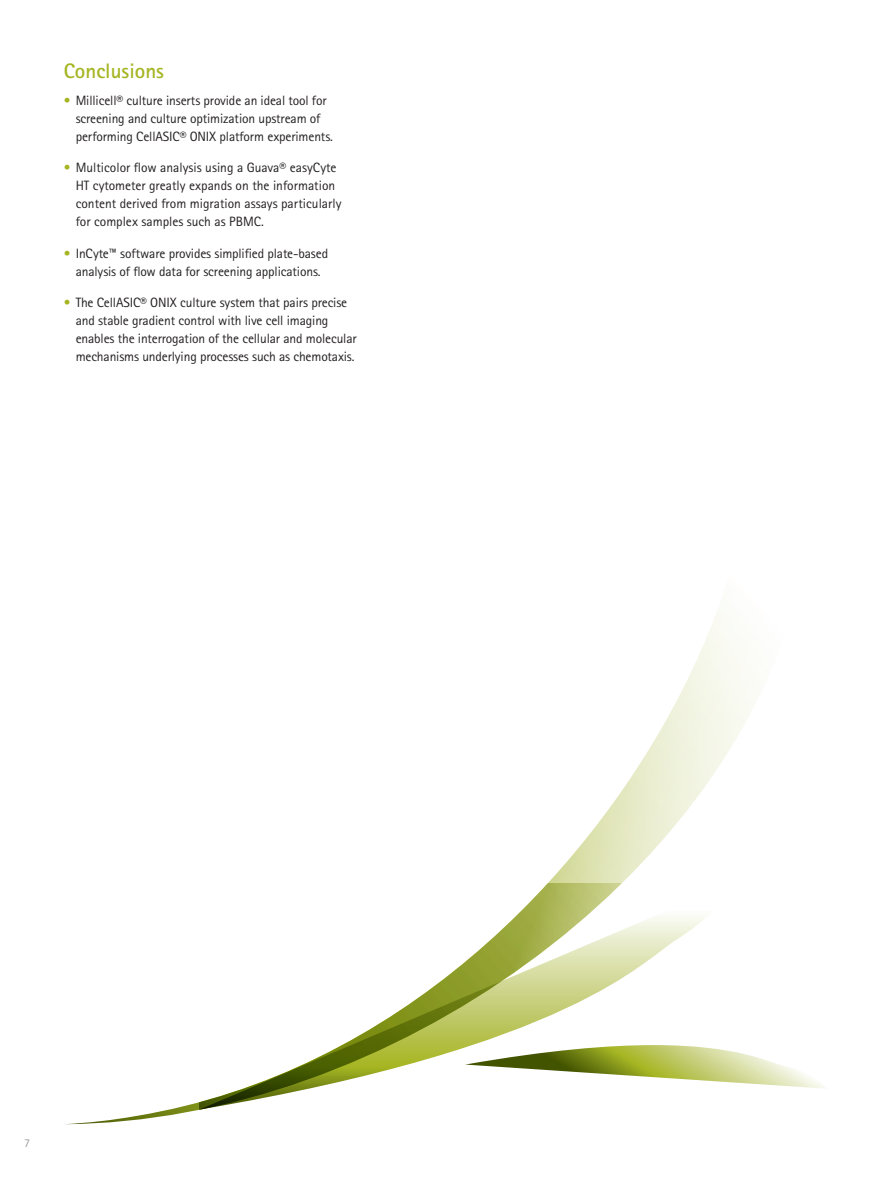
<style>
.page{position:relative;width:891px;height:1188px;background:#fff}
.page>*{position:absolute;margin:0;border:0;box-sizing:border-box;transform-origin:0 0}
.subhead_2{font:700 21px "Merck Sans Serif Pro";color:#a5b522}
.t1{font:13.5px/18px "Merck Sans Serif Pro";letter-spacing:-.01em;color:#231f20}
.t2{font:12px "Merck Sans Serif Pro";color:#9d9fa2}
.s1{color:#a5b522}
</style>
<div class="page">
<svg style="left:68px;top:609px;width:687px;height:515px"></svg>
<svg style="left:199px;top:883px;width:533px;height:227px"></svg>
<svg style="left:465px;top:1045px;width:361px;height:44px"></svg>
<p class="subhead_2" style="left:64px;top:58px;width:102px">Conclusions</p>
<p class="t1" style="left:76px;top:91px;width:259px;text-indent:-12px"><span class="s1">•</span> Millicell® culture inserts provide an ideal tool for screening and culture optimization upstream of performing CellASIC® ONIX platform experiments.</p>
<p class="t1" style="left:76px;top:159px;width:267px;text-indent:-12px"><span class="s1">•</span> Multicolor flow analysis using a Guava® easyCyte HT cytometer greatly expands on the information content derived from migration assays particularly for complex samples such as PBMC.</p>
<p class="t1" style="left:64px;top:244px;width:266px;text-align:center"><span class="s1">•</span> InCyte™ software provides simplified plate-based analysis of flow data for screening applications.</p>
<p class="t1" style="left:76px;top:294px;width:283px;text-indent:-12px"><span class="s1">•</span> The CellASIC® ONIX culture system that pairs precise and stable gradient control with live cell imaging enables the interrogation of the cellular and molecular mechanisms underlying processes such as chemotaxis.</p>
<p class="t2" style="left:24px;top:1136px;width:7px">7</p>
</div>
